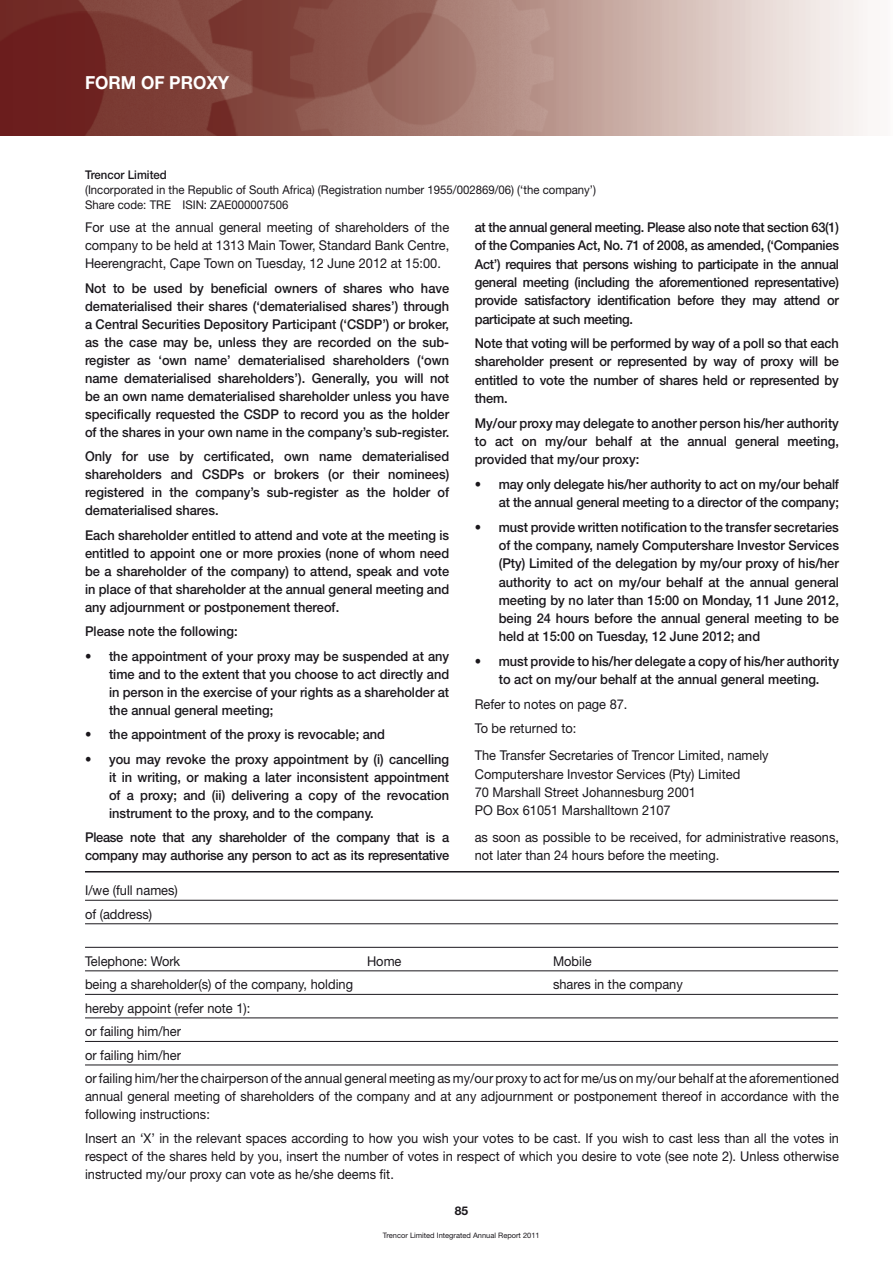
<style>
.page{position:relative;width:893px;height:1263px;background:#fff}
.page>*{position:absolute;margin:0;border:0;box-sizing:border-box;transform-origin:0 0}
.t1{font:700 18px "Helvetica Neue LT Std";color:#fff;scale:.95 1}
.t2{font:500 13.5px/18px "Helvetica Neue LT Std";color:#1a171c;text-align:justify;scale:.95 1}
.t3{font:13.5px/18px "Helvetica Neue LT Std";color:#1a171c;scale:.95 1}
.t4{font:500 13.5px/18px "Helvetica Neue LT Std";letter-spacing:-.02em;color:#1a171c;scale:.95 1}
.t5{font:12px/15px "Helvetica Neue LT Std";color:#1a171c;scale:.95 1}
.t6{font:500 12px "Helvetica Neue LT Std";color:#1a171c;scale:.95 1}
.t7{font:700 12px "Helvetica Neue LT Std";color:#1a171c}
.t8{font:7.5px "Helvetica Neue LT Std";color:#1a171c}
</style>
<div class="page">
<img style="left:0;top:0;width:867px;height:135px">
<hr style="left:85px;top:900px;width:753px;height:1px;background:#1a171c">
<hr style="left:85px;top:923px;width:753px;height:1px;background:#1a171c">
<hr style="left:85px;top:947px;width:753px;height:1px;background:#1a171c">
<hr style="left:85px;top:970px;width:753px;height:1px;background:#1a171c">
<hr style="left:85px;top:994px;width:753px;height:1px;background:#1a171c">
<hr style="left:85px;top:1017px;width:753px;height:1px;background:#1a171c">
<hr style="left:85px;top:1041px;width:753px;height:1px;background:#1a171c">
<hr style="left:85px;top:1064px;width:753px;height:1px;background:#1a171c">
<hr style="left:85px;top:871px;width:754px;height:1px;background:#1a171c">
<h1 class="t1" style="left:85px;top:72px;width:24px">FORMO</h1>
<h1 class="t1" style="left:154px;top:72px;width:81px">F PROXY</h1>
<p class="t6" style="left:85px;top:167px;width:88px">Trencor Limited</p>
<p class="t5" style="left:85px;top:182px;width:539px">(Incorporated in the Republic of South Africa) (Registration number 1955/002869/06) (‘the company’)<br>Share code: TRE ISIN: ZAE000007506</p>
<p class="t3" style="left:85px;top:218px;width:385px;text-align:justify">For use at the annual general meeting of shareholders of the company to be held at 1313 Main Tower, Standard Bank Centre, Heerengracht, Cape Town on Tuesday, 12 June 2012 at 15:00.</p>
<p class="t2" style="left:85px;top:279px;width:385px">Not to be used by beneficial owners of shares who have dematerialised their shares (‘dematerialised shares’) through a Central Securities Depository Participant (‘CSDP’) or broker, as the case may be, unless they are recorded on the sub&shy;register as ‘own name’ dematerialised shareholders (‘own name dematerialised shareholders’). Generally, you will not be an own name dematerialised shareholder unless you have specifically requested the CSDP to record you as the holder of the shares in your own name in the company’s sub-register.</p>
<p class="t2" style="left:85px;top:447px;width:385px">Only for use by certificated, own name dematerialised shareholders and CSDPs or brokers (or their nominees) registered in the company’s sub-register as the holder of dematerialised shares.</p>
<p class="t2" style="left:85px;top:526px;width:385px">Each shareholder entitled to attend and vote at the meeting is entitled to appoint one or more proxies (none of whom need be a shareholder of the company) to attend, speak and vote in place of that shareholder at the annual general meeting and any adjournment or postponement thereof.</p>
<p class="t2" style="left:85px;top:622px;width:162px">Please note the following:</p>
<p class="t2" style="left:109px;top:647px;width:360px;text-indent:-24px">• the appointment of your proxy may be suspended at any time and to the extent that you choose to act directly and in person in the exercise of your rights as a shareholder at the annual general meeting;</p>
<p class="t2" style="left:85px;top:725px;width:317px">• the appointment of the proxy is revocable; and</p>
<p class="t2" style="left:109px;top:750px;width:360px;text-indent:-24px">• you may revoke the proxy appointment by (i) cancelling it in writing, or making a later inconsistent appointment of a proxy; and (ii) delivering a copy of the revocation instrument to the proxy, and to the company.</p>
<p class="t4" style="left:85px;top:828px;width:385px">Please note that any shareholder of the company that is a company may authorise any person to act as its representative</p>
<p class="t2" style="left:475px;top:218px;width:385px">at the annual general meeting. Please also note that section 63(1) of the Companies Act, No. 71 of 2008, as amended, (‘Companies Act’) requires that persons wishing to participate in the annual general meeting (including the aforementioned representative) provide satisfactory identification before they may attend or participate at such meeting.</p>
<p class="t2" style="left:475px;top:334px;width:385px">Note that voting will be performed by way of a poll so that each shareholder present or represented by way of proxy will be entitled to vote the number of shares held or represented by them.</p>
<p class="t2" style="left:475px;top:413px;width:385px">My/our proxy may delegate to another person his/her authority to act on my/our behalf at the annual general meeting, provided that my/our proxy:</p>
<p class="t2" style="left:475px;top:475px;width:385px;text-align:right">• may only delegate his/her authority to act on my/our behalf at the annual general meeting to a director of the company;</p>
<p class="t2" style="left:499px;top:518px;width:360px;text-indent:-24px">• must provide written notification to the transfer secretaries of the company, namely Computershare Investor Services (Pty) Limited of the delegation by my/our proxy of his/her authority to act on my/our behalf at the annual general meeting by no later than 15:00 on Monday, 11 June 2012, being 24 hours before the annual general meeting to be held at 15:00 on Tuesday, 12 June 2012; and</p>
<p class="t2" style="left:475px;top:652px;width:385px;text-align:center">• must provide to his/her delegate a copy of his/her authority to act on my/our behalf at the annual general meeting.</p>
<p class="t3" style="left:475px;top:691px;width:162px;line-height:24.6px">Refer to notes on page 87.<br>To be returned to:</p>
<p class="t3" style="left:475px;top:746px;width:311px">The Transfer Secretaries of Trencor Limited, namely Computershare Investor Services (Pty) Limited<br>70 Marshall Street Johannesburg 2001<br>PO Box 61051 Marshalltown 2107</p>
<p class="t3" style="left:475px;top:828px;width:385px">as soon as possible to be received, for administrative reasons, not later than 24 hours before the meeting.</p>
<p class="t3" style="left:85px;top:878px;width:99px;line-height:23.5px">I/we (full names) of (address)</p>
<p class="t3" style="left:85px;top:952px;width:102px">Telephone: Work</p>
<p class="t3" style="left:367px;top:952px;width:38px">Home</p>
<p class="t3" style="left:553px;top:952px;width:42px">Mobile</p>
<p class="t3" style="left:85px;top:975px;width:284px">being a shareholder(s) of the company, holding</p>
<p class="t3" style="left:553px;top:975px;width:138px">shares in the company</p>
<p class="t3" style="left:85px;top:996px;width:795px;line-height:23.5px">hereby appoint (refer note 1):<br>or failing him/her<br>or failing him/her<br>or failing him/her the chairperson of the annual general meeting as my/our proxy to act for me/us on my/our behalf at the aforementioned</p>
<p class="t3" style="left:85px;top:1087px;width:795px">annual general meeting of shareholders of the company and at any adjournment or postponement thereof in accordance with the following instructions:</p>
<p class="t3" style="left:85px;top:1129px;width:795px;text-align:justify">Insert an ‘X’ in the relevant spaces according to how you wish your votes to be cast. If you wish to cast less than all the votes in respect of the shares held by you, insert the number of votes in respect of which you desire to vote (see note 2). Unless otherwise instructed my/our proxy can vote as he/she deems fit.</p>
<p class="t7" style="left:455px;top:1204px;width:15px">85</p>
<p class="t8" style="left:383px;top:1230px;width:158px">Trencor Limited Integrated Annual Report 2011</p>
</div>
